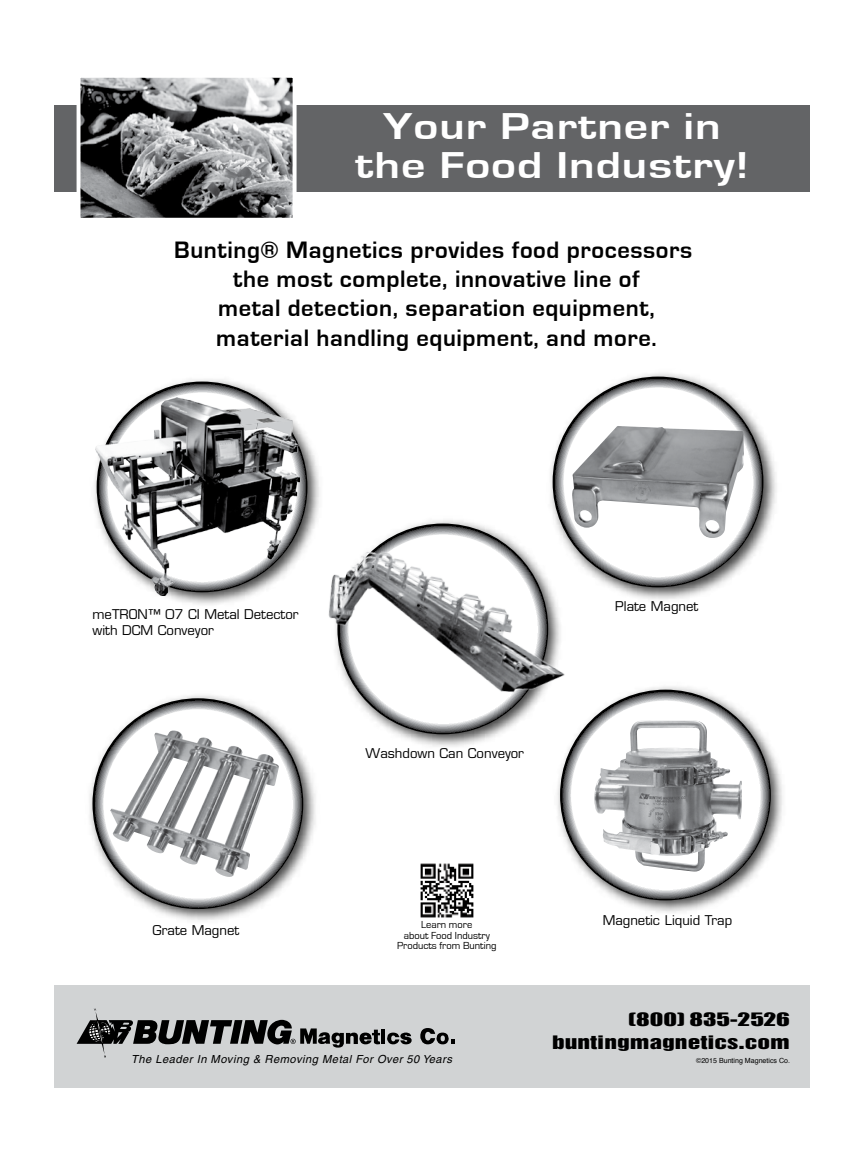
<style>
.page{position:relative;width:864px;height:1161px;background:#fff}
.page>*{position:absolute;margin:0;border:0;box-sizing:border-box;transform-origin:0 0}
.t1{font:700 38.55px/38.5px "Eurostile";letter-spacing:.02em;color:#fff;text-align:center;scale:1.25 1}
.t2{font:700 24.45px/29.4px "Eurostile";letter-spacing:.025em;color:#000;text-align:center}
.t3{font:16.95px "Helvetica Inserat";color:#000;scale:1.5 1}
.t4{font:16.95px "Impact";color:#000;scale:1.5 1}
.t5{font:13.2px/15.8px "Eurostile LT Std";color:#000}
.t6{font:italic 11.1px "Helvetica";letter-spacing:.045em;color:#000}
.t7{font:10.5px/10.5px "Eurostile";color:#000;text-align:center}
.t8{font:7.05px "Helvetica";color:#000}
</style>
<div class="page">
<img style="left:420px;top:863px;width:54px;height:55px">
<div style="left:54px;top:985px;width:756px;height:103px;background:#d1d3d4"></div>
<svg style="left:420px;top:1028px;width:35px;height:16px"></svg>
<svg style="left:77px;top:1008px;width:335px;height:50px"></svg>
<img style="left:557px;top:686px;width:226px;height:227px">
<svg style="left:566px;top:695px;width:199px;height:200px"></svg>
<div style="left:560px;top:690px;width:211px;height:210px;border:11px solid #fff;border-radius:50%"></div>
<img style="left:89px;top:695px;width:227px;height:226px">
<svg style="left:98px;top:704px;width:200px;height:200px"></svg>
<div style="left:92px;top:698px;width:211px;height:211px;border:11px solid #fff;border-radius:50%"></div>
<img style="left:110px;top:730px;width:169px;height:147px">
<div style="left:54px;top:105px;width:756px;height:87px;background:#636466"></div>
<img style="left:82px;top:79px;width:210px;height:138px">
<div style="left:77px;top:74px;width:220px;height:148px;border:4px solid #fff"></div>
<img style="left:94px;top:379px;width:226px;height:226px">
<div style="left:97px;top:382px;width:210px;height:210px;border:11px solid #fff;border-radius:50%"></div>
<img style="left:594px;top:721px;width:148px;height:151px">
<img style="left:362px;top:520px;width:207px;height:234px">
<svg style="left:343px;top:529px;width:200px;height:200px"></svg>
<div style="left:337px;top:524px;width:211px;height:210px;border:11px solid #fff;border-radius:50%"></div>
<img style="left:543px;top:373px;width:234px;height:227px">
<svg style="left:558px;top:382px;width:200px;height:200px"></svg>
<div style="left:553px;top:377px;width:210px;height:210px;border:11px solid #fff;border-radius:50%"></div>
<img style="left:96px;top:397px;width:204px;height:199px">
<img style="left:223px;top:409px;width:70px;height:26px">
<img style="left:290px;top:426px;width:3px;height:9px">
<img style="left:242px;top:420px;width:51px;height:6px">
<img style="left:223px;top:409px;width:18px;height:3px">
<img style="left:255px;top:418px;width:21px;height:4px">
<img style="left:313px;top:541px;width:270px;height:166px">
<img style="left:572px;top:426px;width:172px;height:112px">
<h1 class="t1" style="left:355px;top:108px;width:317px">Your Partner in the Food Industry!</h1>
<p class="t2" style="left:174px;top:235px;width:519px">Bunting® Magnetics provides food processors the most complete, innovative line of<br>metal detection, separation equipment, material handling equipment, and more.</p>
<p class="t5" style="left:93px;top:607px;width:208px">meTRON™ 07 CI Metal Detector with DCM Conveyor</p>
<p class="t5" style="left:153px;top:923px;width:88px">Grate Magnet</p>
<p class="t5" style="left:366px;top:745px;width:160px">Washdown Can Conveyor</p>
<p class="t5" style="left:615px;top:598px;width:85px">Plate Magnet</p>
<p class="t7" style="left:397px;top:920px;width:101px">Learn more<br>about Food Industry<br>Products from Bunting</p>
<p class="t5" style="left:603px;top:912px;width:131px">Magnetic Liquid Trap</p>
<p class="t4" style="left:628px;top:1006px;width:109px">(800) 835-2526</p>
<p class="t3" style="left:552px;top:1032px;width:160px">buntingmagnetics.com</p>
<p class="t6" style="left:131px;top:1053px;width:322px">The Leader In Moving &amp; Removing Metal For Over 50 Years</p>
<p class="t8" style="left:696px;top:1055px;width:95px">©2015 Bunting Magnetics Co.</p>
</div>
